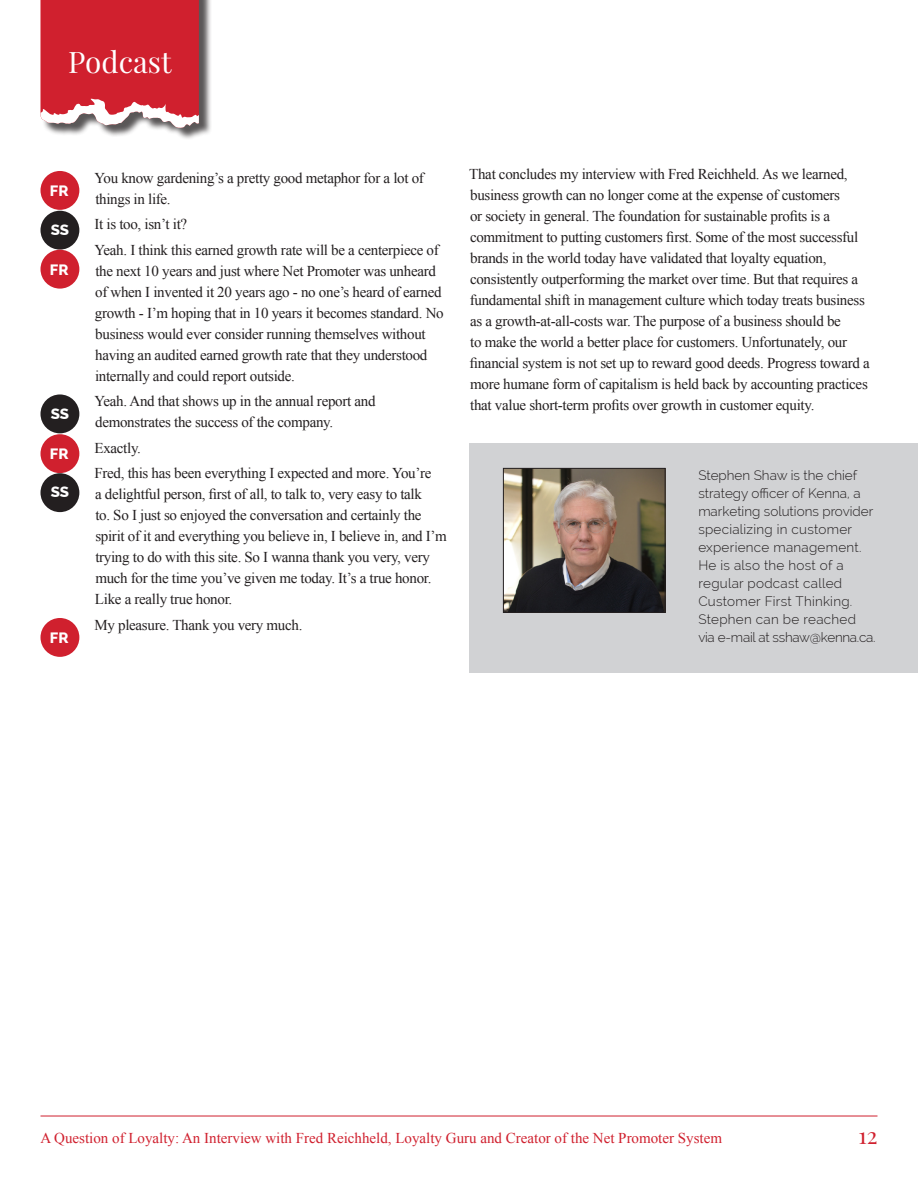
<style>
.page{position:relative;width:918px;height:1188px;background:#fff}
.page>*{position:absolute;margin:0;border:0;box-sizing:border-box;transform-origin:0 0}
.t1{font:38.85px "Playfair Display";color:#fff}
.t2{font:29.55px "Playfair Display";color:#fff}
.t3{font:22.5px "Playfair Display";color:#d0202e}
.Intro_Body{font:15px/21px "Times New Roman";letter-spacing:-.02em;color:#231f20}
.t4{font:15px "Times New Roman";color:#d0202e}
.t5{font:800 15px "Raleway";color:#fff}
.t6{font:300 13.5px/18px "Raleway";letter-spacing:.02em;color:#231f20}
</style>
<div class="page">
<div style="left:42px;top:0;width:170px;height:141px;background:#231f20;opacity:.75"></div>
<svg style="left:40px;top:0;width:159px;height:128px;background:#d03945"></svg>
<hr style="left:40px;top:1116px;width:838px;height:1px;background:#d0202e">
<div style="left:40px;top:171px;width:39px;height:39px;background:#d0202e;border-radius:50%"></div>
<div style="left:40px;top:211px;width:39px;height:39px;background:#231f20;border-radius:50%"></div>
<div style="left:40px;top:250px;width:39px;height:39px;background:#d0202e;border-radius:50%"></div>
<div style="left:40px;top:394px;width:39px;height:39px;background:#231f20;border-radius:50%"></div>
<div style="left:40px;top:434px;width:39px;height:39px;background:#d0202e;border-radius:50%"></div>
<div style="left:40px;top:473px;width:39px;height:39px;background:#231f20;border-radius:50%"></div>
<div style="left:40px;top:618px;width:39px;height:39px;background:#d0202e;border-radius:50%"></div>
<div style="left:469px;top:443px;width:449px;height:229px;background:#d1d2d4"></div>
<img style="left:505px;top:470px;width:158px;height:141px">
<div style="left:503px;top:468px;width:162px;height:145px;border:1px solid #231f20"></div>
<h2 class="t2" style="left:68px;top:43px;width:105px">Podcast</h2>
<h1 class="t1" style="left:61px;top:50px;width:71px">Gist</h1>
<p class="t5" style="left:50px;top:182px;width:20px">FR</p>
<p class="Intro_Body" style="left:94px;top:167px;width:331px">You know gardening’s a pretty good metaphor for a lot of things in life.</p>
<p class="t5" style="left:51px;top:221px;width:20px">SS</p>
<p class="Intro_Body" style="left:94px;top:214px;width:94px">It is too, isn’t it?</p>
<p class="t5" style="left:50px;top:261px;width:20px">FR</p>
<p class="Intro_Body" style="left:94px;top:239px;width:351px">Yeah. I think this earned growth rate will be a centerpiece of the next 10 years and just where Net Promoter was unheard of when I invented it 20 years ago - no one’s heard of earned growth - I’m hoping that in 10 years it becomes standard. No business would ever consider running themselves without having an audited earned growth rate that they understood internally and could report outside.</p>
<p class="t5" style="left:51px;top:405px;width:20px">SS</p>
<p class="Intro_Body" style="left:94px;top:391px;width:283px">Yeah. And that shows up in the annual report and demonstrates the success of the company.</p>
<p class="t5" style="left:50px;top:445px;width:20px">FR</p>
<p class="Intro_Body" style="left:94px;top:437px;width:48px">Exactly.</p>
<p class="t5" style="left:51px;top:484px;width:20px">SS</p>
<p class="Intro_Body" style="left:94px;top:463px;width:354px">Fred, this has been everything I expected and more. You’re<br>a delightful person, first of all, to talk to, very easy to talk<br>to. So I just so enjoyed the conversation and certainly the spirit of it and everything you believe in, I believe in, and I’m trying to do with this site. So I wanna thank you very, very much for the time you’ve given me today. It’s a true honor.<br>Like a really true honor.</p>
<p class="t5" style="left:50px;top:629px;width:20px">FR</p>
<p class="Intro_Body" style="left:94px;top:614px;width:210px">My pleasure. Thank you very much.</p>
<p class="Intro_Body" style="left:469px;top:163px;width:402px">That concludes my interview with Fred Reichheld. As we learned, business growth can no longer come at the expense of customers<br>or society in general. The foundation for sustainable profits is a commitment to putting customers first. Some of the most successful brands in the world today have validated that loyalty equation, consistently outperforming the market over time. But that requires a fundamental shift in management culture which today treats business as a growth-at-all-costs war. The purpose of a business should be<br>to make the world a better place for customers. Unfortunately, our financial system is not set up to reward good deeds. Progress toward a more humane form of capitalism is held back by accounting practices that value short-term profits over growth in customer equity.</p>
<p class="t6" style="left:698px;top:466px;width:179px">Stephen Shaw is the chief strategy officer of Kenna, a marketing solutions provider specializing in customer experience management.<br>He is also the host of a regular podcast called<br>Customer First Thinking.<br>Stephen can be reached via e-mail at sshaw@kenna.ca.</p>
<p class="t4" style="left:40px;top:1128px;width:683px">A Question of Loyalty: An Interview with Fred Reichheld, Loyalty Guru and Creator of the Net Promoter System</p>
<h3 class="t3" style="left:858px;top:1121px;width:21px">12</h3>
</div>
